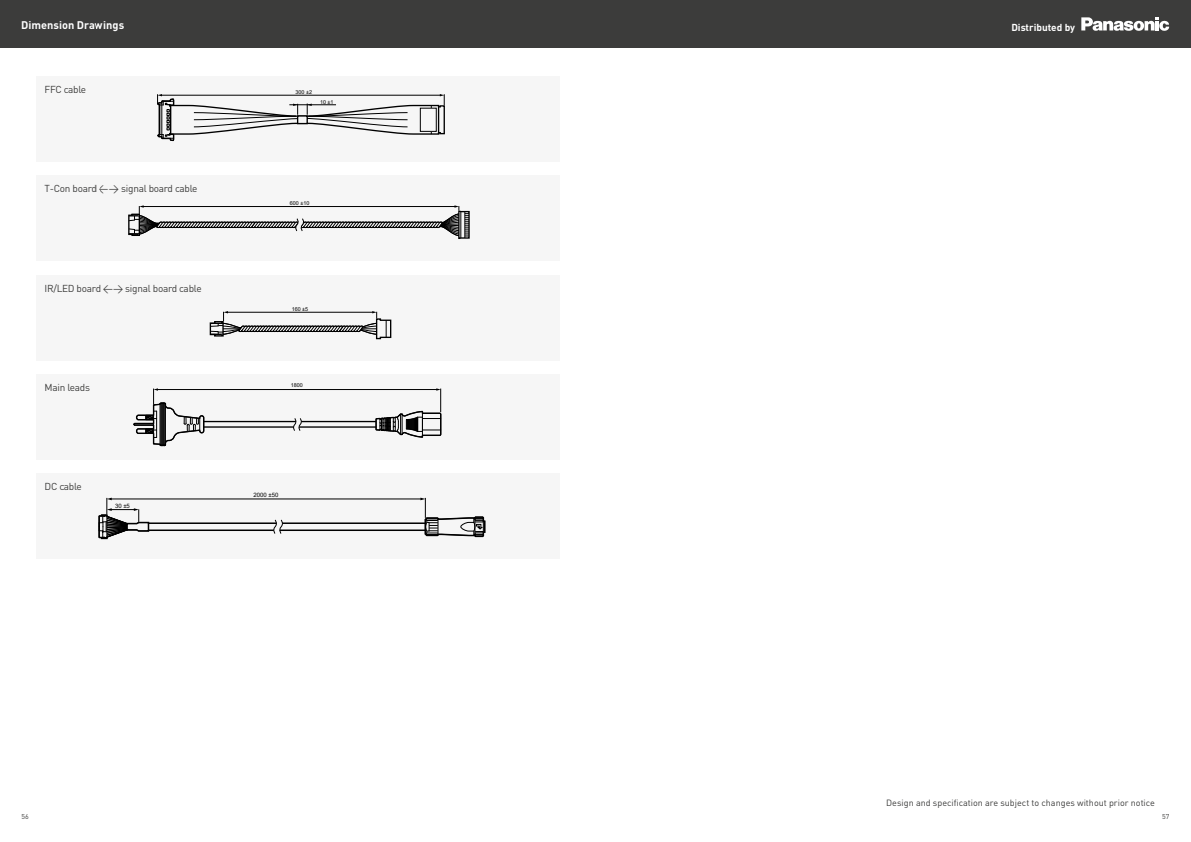
<style>
.page{position:relative;width:1191px;height:842px;background:#fff}
.page>*{position:absolute;margin:0;border:0;box-sizing:border-box;transform-origin:0 0}
.t1{font:700 11px "DIN";color:#fff}
.t2{font:10px "DIN";letter-spacing:-.025em;color:#3c3c3b}
.t3{font:700 10px "DIN";color:#fff}
.t4{font:9px "DIN";color:#3c3c3b}
.t5{font:9px "Arial";color:#000}
.t6{font:7px "DIN";color:#3c3c3b}
.t7{font:6px "Arial";color:#000}
.t8{font:5.4px "Arial";color:#000}
</style>
<div class="page">
<div style="left:0;top:0;width:1191px;height:48px;background:#3c3c3b"></div>
<svg style="left:1081px;top:17px;width:88px;height:14px"></svg>
<div style="left:36px;top:77px;width:523px;height:85px;background:#f6f6f6"></div>
<div style="left:36px;top:176px;width:523px;height:85px;background:#f6f6f6"></div>
<div style="left:36px;top:275px;width:523px;height:85px;background:#f6f6f6"></div>
<div style="left:36px;top:374px;width:523px;height:85px;background:#f6f6f6"></div>
<div style="left:36px;top:473px;width:523px;height:85px;background:#f6f6f6"></div>
<svg style="left:157px;top:94px;width:288px;height:48px"></svg>
<svg style="left:128px;top:205px;width:342px;height:34px"></svg>
<svg style="left:210px;top:311px;width:181px;height:28px"></svg>
<div style="left:190px;top:421px;width:188px;height:7px;border:1px solid #000"></div>
<svg style="left:291px;top:418px;width:12px;height:13px"></svg>
<hr style="left:157px;top:389px;width:280px;height:1px;background:#000">
<svg style="left:375px;top:388px;width:67px;height:50px"></svg>
<svg style="left:133px;top:388px;width:72px;height:59px"></svg>
<div style="left:144px;top:522px;width:285px;height:9px;border:2px solid #000"></div>
<svg style="left:271px;top:519px;width:13px;height:15px"></svg>
<hr style="left:111px;top:499px;width:310px;height:1px;background:#000">
<svg style="left:98px;top:498px;width:52px;height:41px"></svg>
<svg style="left:420px;top:498px;width:65px;height:40px"></svg>
<p class="t1" style="left:21px;top:18px;width:104px">Dimension Drawings</p>
<p class="t3" style="left:1011px;top:21px;width:65px">Distributed by</p>
<p class="t2" style="left:45px;top:83px;width:43px">FFC cable</p>
<p class="t2" style="left:45px;top:183px;width:154px">T-Con board &lt;&gt; signal board cable</p>
<p class="t5" style="left:146px;top:183px;width:43px">(Unit: mm)</p>
<p class="t5" style="left:118px;top:183px;width:43px">(Unit: mm)</p>
<p class="t5" style="left:146px;top:279px;width:43px">(Unit: mm)</p>
<p class="t5" style="left:118px;top:280px;width:43px">(Unit: mm)</p>
<p class="t2" style="left:45px;top:282px;width:159px">IR/LED board &lt;&gt; signal board cable</p>
<p class="t2" style="left:45px;top:381px;width:47px">Main leads</p>
<p class="t2" style="left:45px;top:480px;width:39px">DC cable</p>
<p class="t7" style="left:115px;top:501px;width:16px">30 ±5</p>
<p class="t8" style="left:295px;top:88px;width:18px">300 ±2</p>
<p class="t8" style="left:320px;top:98px;width:15px">10 ±1</p>
<p class="t8" style="left:290px;top:200px;width:21px">600 ±10</p>
<p class="t8" style="left:292px;top:305px;width:18px">160 ±5</p>
<p class="t8" style="left:291px;top:382px;width:14px">1800</p>
<p class="t7" style="left:254px;top:491px;width:26px">2000 ±50</p>
<p class="t4" style="left:886px;top:797px;width:270px">Design and specification are subject to changes without prior notice</p>
<p class="t6" style="left:22px;top:812px;width:9px">56</p>
<p class="t6" style="left:1162px;top:812px;width:9px">57</p>
</div>
